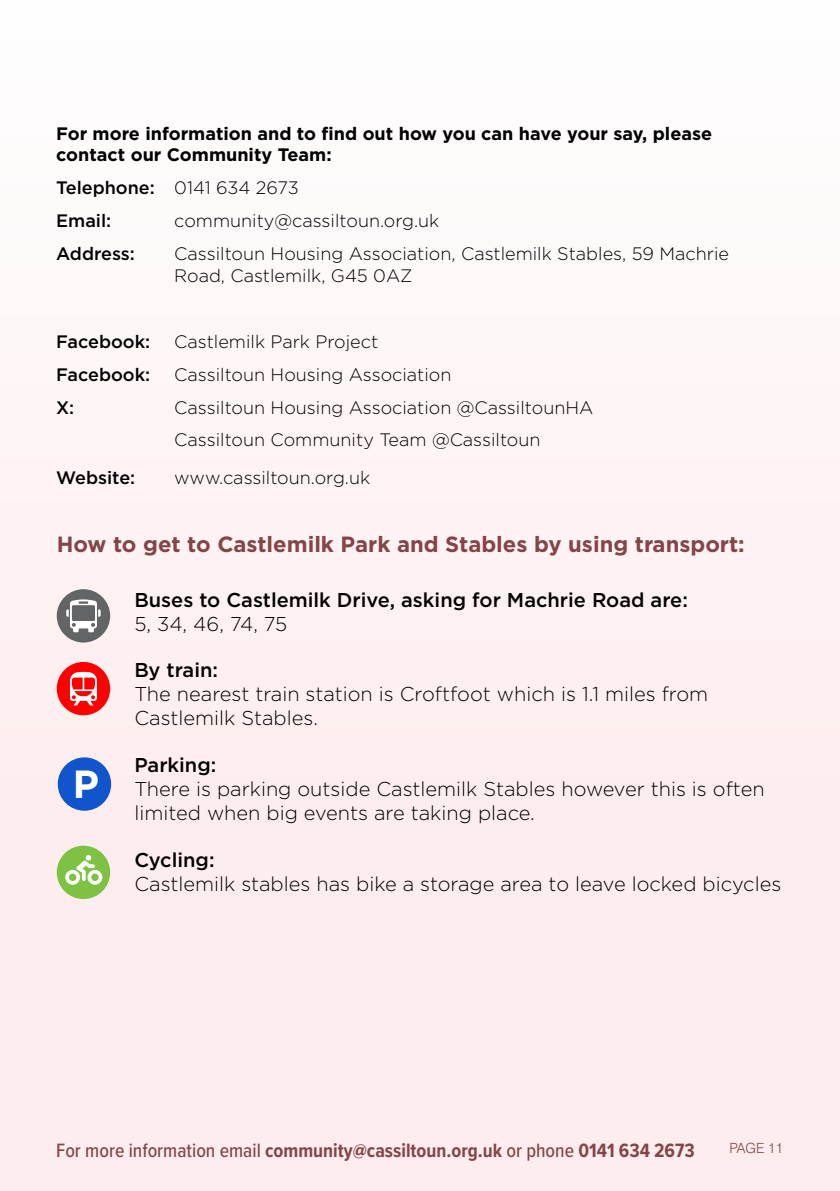
<style>
.page{position:relative;width:840px;height:1191px;background:#fff}
.page>*{position:absolute;margin:0;border:0;box-sizing:border-box;transform-origin:0 0}
.t1{font:700 39.2px "Gotham";color:#fff}
.t2{font:700 22px "Gotham";color:#844547}
.t3{font:300 20px/24px "Gotham";color:#000}
.t4{font:500 20px "Gotham";color:#000}
.t5{font:700 20px "Proxima Nova Cond";color:#844547}
.t6{font:300 18px/21.6px "Gotham";color:#000}
.t7{font:700 18px/21.6px "Gotham";color:#000}
.t8{font:500 18px/33px "Gotham";color:#000}
.t9{font:300 14px "Swiss 721 BT";color:#844547}
.s1{font-weight:300}
.s2{font-weight:500}
</style>
<div class="page">
<div style="left:0;top:0;width:839px;height:1191px;background:#feedee"></div>
<div style="left:57px;top:589px;width:53px;height:53px;background:#636466;border-radius:50%"></div>
<svg style="left:66px;top:599px;width:35px;height:33px"></svg>
<div style="left:57px;top:662px;width:53px;height:53px;background:#f00;border-radius:50%"></div>
<svg style="left:70px;top:672px;width:27px;height:33px"></svg>
<div style="left:57px;top:845px;width:53px;height:54px;background:#7dc242;border-radius:50%"></div>
<div style="left:58px;top:757px;width:53px;height:53px;background:#15c;border-radius:50%"></div>
<svg style="left:65px;top:855px;width:37px;height:29px"></svg>
<p class="t7" style="left:56px;top:122px;width:657px">For more information and to find out how you can have your say, please contact our Community Team:</p>
<p class="t8" style="left:56px;top:171px;width:244px">Telephone: <span class="s1">0141 634 2673<br></span>Email:</p>
<p class="t6" style="left:174px;top:209px;width:266px">community@cassiltoun.org.uk</p>
<p class="t8" style="left:56px;top:237px;width:80px">Address:</p>
<p class="t6" style="left:174px;top:242px;width:556px">Cassiltoun Housing Association, Castlemilk Stables, 59 Machrie<br>Road, Castlemilk, G45 0AZ</p>
<p class="t8" style="left:56px;top:324px;width:96px">Facebook:</p>
<p class="t6" style="left:174px;top:330px;width:205px">Castlemilk Park Project</p>
<p class="t8" style="left:56px;top:357px;width:96px">Facebook:</p>
<p class="t6" style="left:174px;top:363px;width:278px">Cassiltoun Housing Association</p>
<p class="t8" style="left:56px;top:390px;width:20px">X:</p>
<p class="t6" style="left:174px;top:390px;width:420px;line-height:33px">Cassiltoun Housing Association @CassiltounHA<br>Cassiltoun Community Team @Cassiltoun</p>
<p class="t8" style="left:56px;top:461px;width:81px">Website:</p>
<p class="t6" style="left:174px;top:466px;width:197px">www.cassiltoun.org.uk</p>
<p class="t2" style="left:57px;top:532px;width:689px">How to get to Castlemilk Park and Stables by using transport:</p>
<h1 class="t1" style="left:73px;top:761px;width:28px">P</h1>
<p class="t4" style="left:134px;top:586px;width:554px">Buses to Castlemilk Drive, asking for Machrie Road are:</p>
<p class="t3" style="left:134px;top:611px;width:154px">5, 34, 46, 74, 75</p>
<p class="t4" style="left:134px;top:657px;width:85px">By train:</p>
<p class="t3" style="left:134px;top:681px;width:575px">The nearest train station is Croftfoot which is 1.1 miles from<br>Castlemilk Stables.</p>
<p class="t4" style="left:134px;top:752px;width:83px">Parking:</p>
<p class="t3" style="left:134px;top:776px;width:631px">There is parking outside Castlemilk Stables however this is often limited when big events are taking place.</p>
<p class="t4" style="left:134px;top:846px;width:82px">Cycling:</p>
<p class="t3" style="left:134px;top:871px;width:648px">Castlemilk stables has bike a storage area to leave locked bicycles</p>
<p class="t5" style="left:56px;top:1135px;width:639px"><span class="s2">For more information email</span> community@cassiltoun.org.uk <span class="s2">or phone</span> 0141 634 2673</p>
<p class="t9" style="left:729px;top:1139px;width:55px">PAGE 11</p>
</div>
